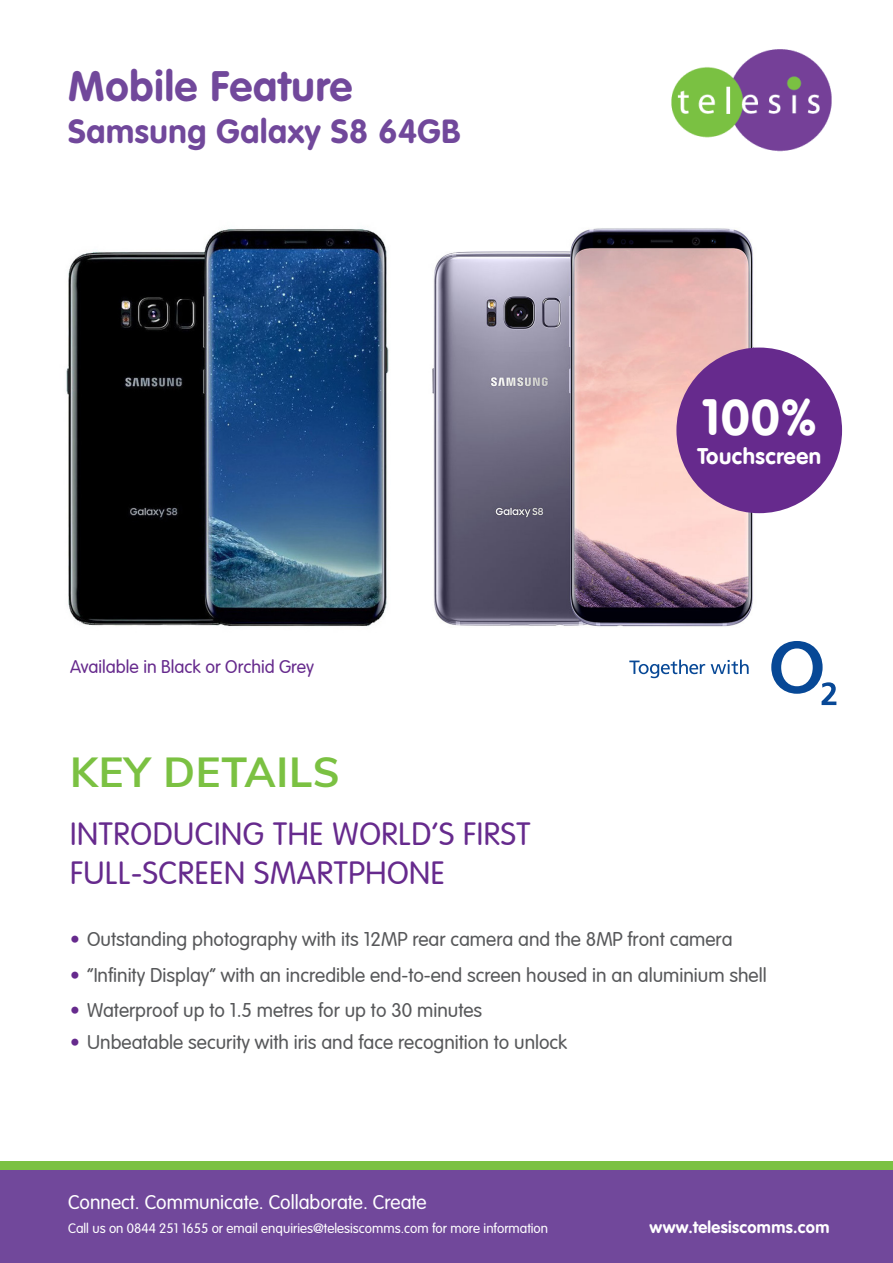
<style>
.page{position:relative;width:893px;height:1263px;background:#fff}
.page>*{position:absolute;margin:0;border:0;box-sizing:border-box;transform-origin:0 0}
.t1{font:700 49.8px "VAG Rounded LT";color:#fff}
._1_MAIN_TITLE{font:700 42px "VAG Rounded";letter-spacing:.02em;color:#71489b}
.generic{font:700 42px "Nunito Sans";letter-spacing:.02em;color:#7bc142}
._1_MAIN_TITLE-2{font:700 33px "VAG Rounded";letter-spacing:.02em;color:#71489b}
.generic-2{font:300 31.5px/39px "VAG Rounded LT";letter-spacing:.02em;color:#662a8d}
.t2{font:700 22.2px "VAG Rounded LT";letter-spacing:.025em;color:#fff}
.t3{font:300 19.5px "VAG Rounded LT";color:#57585a}
.FURTHER_INFORMATION{font:300 19.5px "VAG Rounded";color:#fff}
.Headers{font:300 18px "VAG Rounded LT";color:#662a8d}
.WEB_ADDRESS{font:700 16.5px "VAG Rounded";letter-spacing:.02em;color:#fff}
.WEB_ADDRESS-2{font:300 13.5px "VAG Rounded";color:#fff}
.s1{color:#662a8d}
</style>
<div class="page">
<div style="left:0;top:1165px;width:893px;height:98px;background:#71489b"></div>
<img style="left:671px;top:49px;width:161px;height:103px">
<div style="left:0;top:1161px;width:893px;height:8px;background:#7bc142"></div>
<img style="left:66px;top:229px;width:323px;height:398px">
<img style="left:432px;top:228px;width:347px;height:399px">
<div style="left:676px;top:348px;width:166px;height:165px;background:#662a8d;border-radius:50%"></div>
<svg style="left:771px;top:641px;width:65px;height:64px"></svg>
<svg style="left:711px;top:659px;width:38px;height:15px"></svg>
<svg style="left:629px;top:659px;width:76px;height:19px"></svg>
<p class="_1_MAIN_TITLE" style="left:68px;top:61px;width:286px">Mobile Feature</p>
<p class="_1_MAIN_TITLE-2" style="left:68px;top:112px;width:394px">Samsung Galaxy S8 64GB</p>
<p class="Headers" style="left:70px;top:656px;width:246px">Available in Black or Orchid Grey</p>
<p class="generic" style="left:70px;top:741px;width:271px">KEY DETAILS</p>
<p class="generic-2" style="left:70px;top:816px;width:462px">INTRODUCING THE WORLD’S FIRST<br>FULL-SCREEN SMARTPHONE</p>
<p class="t1" style="left:702px;top:388px;width:117px">100%</p>
<p class="t2" style="left:697px;top:443px;width:125px">Touchscreen</p>
<p class="t3" style="left:70px;top:928px;width:664px"><span class="s1">•</span> Outstanding photography with its 12MP rear camera and the 8MP front camera</p>
<p class="t3" style="left:70px;top:964px;width:698px"><span class="s1">•</span> “Infinity Display” with an incredible end-to-end screen housed in an aluminium shell</p>
<p class="t3" style="left:70px;top:999px;width:414px"><span class="s1">•</span> Waterproof up to 1.5 metres for up to 30 minutes</p>
<p class="t3" style="left:70px;top:1031px;width:499px"><span class="s1">•</span> Unbeatable security with iris and face recognition to unlock</p>
<p class="FURTHER_INFORMATION" style="left:68px;top:1191px;width:360px">Connect. Communicate. Collaborate. Create</p>
<p class="WEB_ADDRESS-2" style="left:68px;top:1221px;width:482px">Call us on 0844 251 1655 or email enquiries@telesiscomms.com for more information</p>
<p class="WEB_ADDRESS" style="left:649px;top:1218px;width:181px">www.telesiscomms.com</p>
</div>
